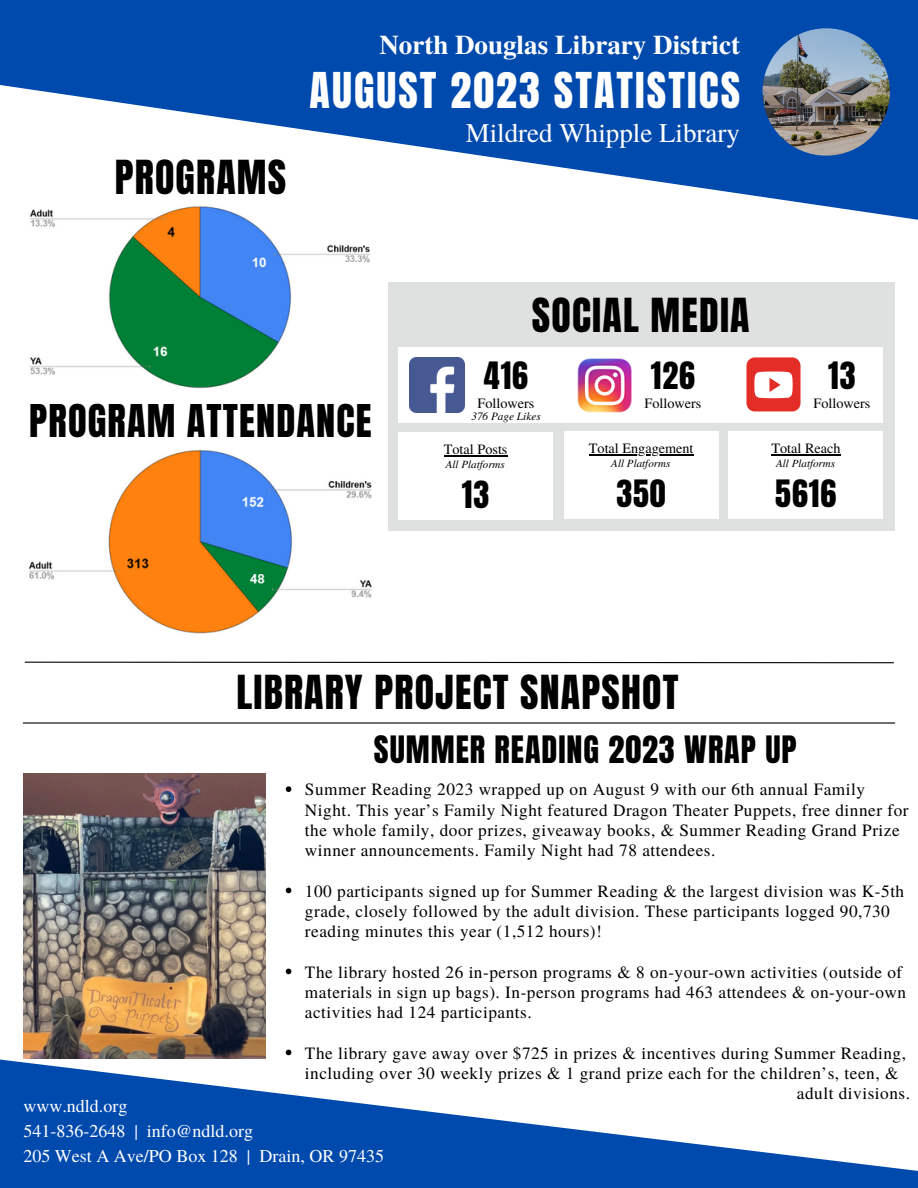
<style>
.page{position:relative;width:918px;height:1188px;background:#fff}
.page>*{position:absolute;margin:0;border:0;box-sizing:border-box;transform-origin:0 0}
.t1{font:42px "Anton";letter-spacing:.05em;color:#fff}
.t2{font:39.9px "Anton";letter-spacing:.03em;color:#000}
.t3{font:38.4px "Anton";letter-spacing:.03em;color:#000}
.t4{font:32.1px "Anton";letter-spacing:.03em;color:#000}
.t5{font:700 27px "Te X Gyre Termes";color:#fff}
.t6{font:27px "Te X Gyre Termes";color:#fff}
.t7{font:18px/24.8px "Te X Gyre Termes";color:#fff}
.t8{font:17.25px/20.2px "Te X Gyre Termes";letter-spacing:.03em;color:#000}
.t9{font:14.25px "Te X Gyre Termes";color:#000}
.t10{font:italic 11.25px "Te X Gyre Termes";color:#000}
.t11{font:italic 11.1px "Te X Gyre Termes";color:#000}
</style>
<div class="page">
<img style="left:30px;top:242px;width:340px;height:147px">
<svg style="left:0;top:0;width:918px;height:242px;fill:#004aad"></svg>
<img style="left:763px;top:28px;width:127px;height:128px;border-radius:50%">
<svg style="left:0;top:1049px;width:918px;height:139px;fill:#004aad"></svg>
<div style="left:23px;top:164px;width:355px;height:39px;background:#fff"></div>
<img style="left:28px;top:450px;width:344px;height:184px">
<svg style="left:24px;top:661px;width:870px;height:3px"></svg>
<hr style="left:23px;top:722px;width:872px;height:2px;background:#000">
<div style="left:388px;top:282px;width:507px;height:249px;background:#dfe0e0"></div>
<div style="left:399px;top:348px;width:484px;height:75px;background:#fff"></div>
<div style="left:399px;top:432px;width:154px;height:87px;background:#fff"></div>
<img style="left:578px;top:358px;width:54px;height:54px">
<img style="left:410px;top:357px;width:55px;height:56px">
<div style="left:747px;top:357px;width:54px;height:54px;background:#e52d27;border-radius:8px"></div>
<svg style="left:754px;top:372px;width:39px;height:26px"></svg>
<hr style="left:444px;top:455px;width:64px;height:1px;background:#000">
<div style="left:564px;top:432px;width:154px;height:87px;background:#fff"></div>
<hr style="left:589px;top:454px;width:105px;height:1px;background:#000">
<div style="left:729px;top:432px;width:154px;height:87px;background:#fff"></div>
<hr style="left:771px;top:454px;width:70px;height:1px;background:#000">
<img style="left:23px;top:773px;width:242px;height:285px">
<svg style="left:286px;top:786px;width:5px;height:6px"></svg>
<svg style="left:286px;top:888px;width:5px;height:5px"></svg>
<svg style="left:286px;top:969px;width:5px;height:5px"></svg>
<svg style="left:286px;top:1050px;width:5px;height:5px"></svg>
<h3 class="t2" style="left:115px;top:149px;width:173px">PROGRAMS</h3>
<p class="t5" style="left:379px;top:24px;width:362px">North Douglas Library District</p>
<h3 class="t1" style="left:310px;top:60px;width:432px">AUGUST 2023 STATISTICS</h3>
<h1 class="t6" style="left:466px;top:114px;width:276px">Mildred Whipple Library</h1>
<p class="t3" style="left:29px;top:393px;width:344px">PROGRAM ATTENDANCE</p>
<h1 class="t2" style="left:532px;top:287px;width:219px">SOCIAL MEDIA</h1>
<p class="t4" style="left:484px;top:352px;width:46px">416</p>
<p class="t4" style="left:651px;top:352px;width:46px">126</p>
<p class="t4" style="left:828px;top:352px;width:29px">13</p>
<p class="t9" style="left:478px;top:393px;width:58px">Followers</p>
<p class="t9" style="left:645px;top:393px;width:58px">Followers</p>
<h3 class="t9" style="left:814px;top:393px;width:58px">Followers</h3>
<p class="t10" style="left:471px;top:408px;width:71px">376 Page Likes</p>
<p class="t9" style="left:444px;top:439px;width:65px">Total Posts</p>
<h3 class="t4" style="left:462px;top:472px;width:29px">13</h3>
<h1 class="t11" style="left:446px;top:456px;width:61px">All Platforms</h1>
<p class="t9" style="left:589px;top:438px;width:106px">Total Engagement</p>
<p class="t4" style="left:616px;top:471px;width:51px">350</p>
<p class="t11" style="left:611px;top:455px;width:61px">All Platforms</p>
<p class="t9" style="left:771px;top:438px;width:71px">Total Reach</p>
<p class="t4" style="left:775px;top:471px;width:62px">5616</p>
<p class="t11" style="left:776px;top:455px;width:61px">All Platforms</p>
<h4 class="t2" style="left:236px;top:663px;width:444px">LIBRARY PROJECT SNAPSHOT</h4>
<h1 class="t4" style="left:374px;top:727px;width:424px">SUMMER READING 2023 WRAP UP</h1>
<h2 class="t8" style="left:305px;top:779px;width:605px">Summer Reading 2023 wrapped up on August 9 with our 6th annual Family Night. This year’s Family Night featured Dragon Theater Puppets, free dinner for the whole family, door prizes, giveaway books, &amp; Summer Reading Grand Prize winner announcements. Family Night had 78 attendees.</h2>
<p class="t8" style="left:305px;top:880px;width:601px">100 participants signed up for Summer Reading &amp; the largest division was K-5th grade, closely followed by the adult division. These participants logged 90,730 reading minutes this year (1,512 hours)!</p>
<p class="t8" style="left:305px;top:961px;width:603px">The library hosted 26 in-person programs &amp; 8 on-your-own activities (outside of materials in sign up bags). In-person programs had 463 attendees &amp; on-your-own activities had 124 participants.</p>
<p class="t8" style="left:305px;top:1042px;width:603px">The library gave away over $725 in prizes &amp; incentives during Summer Reading, including over 30 weekly prizes &amp; 1 grand prize each for the children’s, teen, &amp;</p>
<p class="t8" style="left:797px;top:1082px;width:115px">adult divisions.</p>
<p class="t7" style="left:23px;top:1093px;width:362px">www.ndld.org<br>541-836-2648 | info@ndld.org<br>205 West A Ave/PO Box 128 | Drain, OR 97435</p>
</div>
